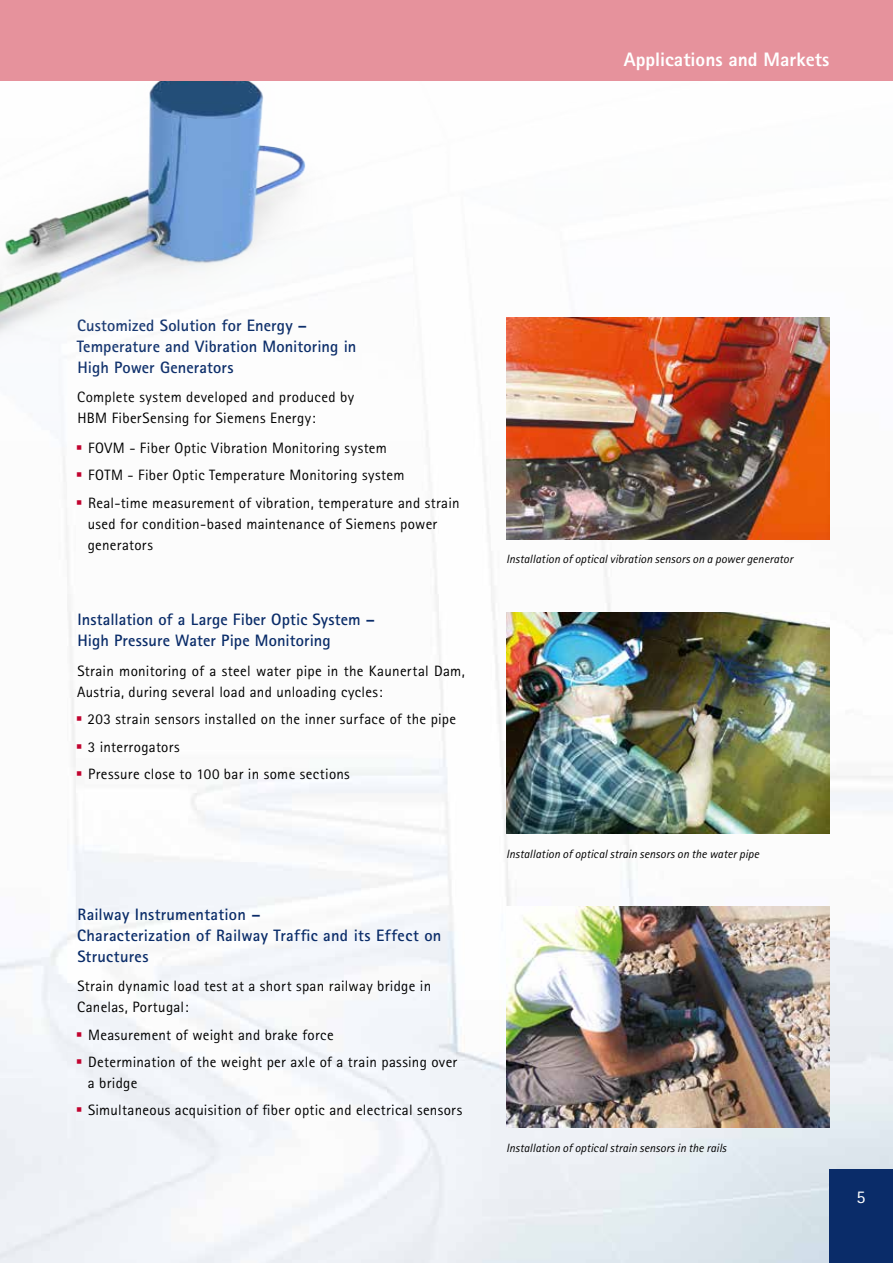
<style>
.page{position:relative;width:893px;height:1263px;background:#fff}
.page>*{position:absolute;margin:0;border:0;box-sizing:border-box;transform-origin:0 0}
.t1{font:800 19.5px "Rotis Sans Serif";color:#fff}
.t2{font:18px "Rotis Sans Serif";color:#fff}
.t3{font:700 16.5px/21px "Rotis Sans Serif";letter-spacing:.005em;color:#0a2c69}
.t4{font:15px/27.3px "Rotis Sans Serif";letter-spacing:.02em;color:#000}
.t5{font:italic 12px "Rotis Sans Serif";letter-spacing:.005em;color:#000}
</style>
<div class="page">
<img style="left:0;top:681px;width:893px;height:582px">
<img style="left:506px;top:612px;width:323px;height:221px">
<img style="left:506px;top:318px;width:323px;height:221px">
<img style="left:506px;top:906px;width:323px;height:222px">
<img style="left:0;top:81px;width:306px;height:254px">
<div style="left:0;top:0;width:893px;height:81px;background:#e6929c"></div>
<div style="left:829px;top:1169px;width:64px;height:94px;background:#0a2c69"></div>
<svg style="left:77px;top:1032px;width:5px;height:4px"></svg>
<svg style="left:77px;top:1059px;width:5px;height:5px"></svg>
<svg style="left:77px;top:1107px;width:5px;height:5px"></svg>
<svg style="left:77px;top:716px;width:5px;height:5px"></svg>
<svg style="left:77px;top:744px;width:5px;height:4px"></svg>
<svg style="left:77px;top:771px;width:5px;height:5px"></svg>
<h1 class="t1" style="left:624px;top:47px;width:207px">Applications and Markets</h1>
<p class="t3" style="left:77px;top:314px;width:281px">Customized Solution for Energy –<br>Temperature and Vibration Monitoring in<br>High Power Generators</p>
<p class="t4" style="left:77px;top:387px;width:278px;line-height:21px">Complete system developed and produced by<br>HBM FiberSensing for Siemens Energy:</p>
<p class="t4" style="left:88px;top:434px;width:373px">FOVM - Fiber Optic Vibration Monitoring system<br>FOTM - Fiber Optic Temperature Monitoring system<br>Real-time measurement of vibration, temperature and strain</p>
<p class="t4" style="left:88px;top:513px;width:351px;line-height:21px">used for condition-based maintenance of Siemens power generators</p>
<p class="t3" style="left:77px;top:609px;width:299px">Installation of a Large Fiber Optic System –<br>High Pressure Water Pipe Monitoring</p>
<p class="t4" style="left:77px;top:660px;width:389px;line-height:21px">Strain monitoring of a steel water pipe in the Kaunertal Dam,<br>Austria, during several load and unloading cycles:</p>
<p class="t4" style="left:88px;top:705px;width:370px">203 strain sensors installed on the inner surface of the pipe<br>3 interrogators<br>Pressure close to 100 bar in some sections</p>
<p class="t3" style="left:77px;top:903px;width:366px">Railway Instrumentation –<br>Characterization of Railway Traffic and its Effect on<br>Structures</p>
<p class="t4" style="left:77px;top:975px;width:355px;line-height:21px">Strain dynamic load test at a short span railway bridge in<br>Canelas, Portugal:</p>
<p class="t4" style="left:88px;top:1021px;width:371px">Measurement of weight and brake force<br>Determination of the weight per axle of a train passing over</p>
<p class="t4" style="left:88px;top:1069px;width:376px">a bridge<br>Simultaneous acquisition of fiber optic and electrical sensors</p>
<p class="t5" style="left:506px;top:551px;width:288px">Installation of optical vibration sensors on a power generator</p>
<p class="t5" style="left:506px;top:846px;width:255px">Installation of optical strain sensors on the water pipe</p>
<p class="t5" style="left:506px;top:1140px;width:222px">Installation of optical strain sensors in the rails</p>
<p class="t2" style="left:857px;top:1186px;width:10px">5</p>
</div>
